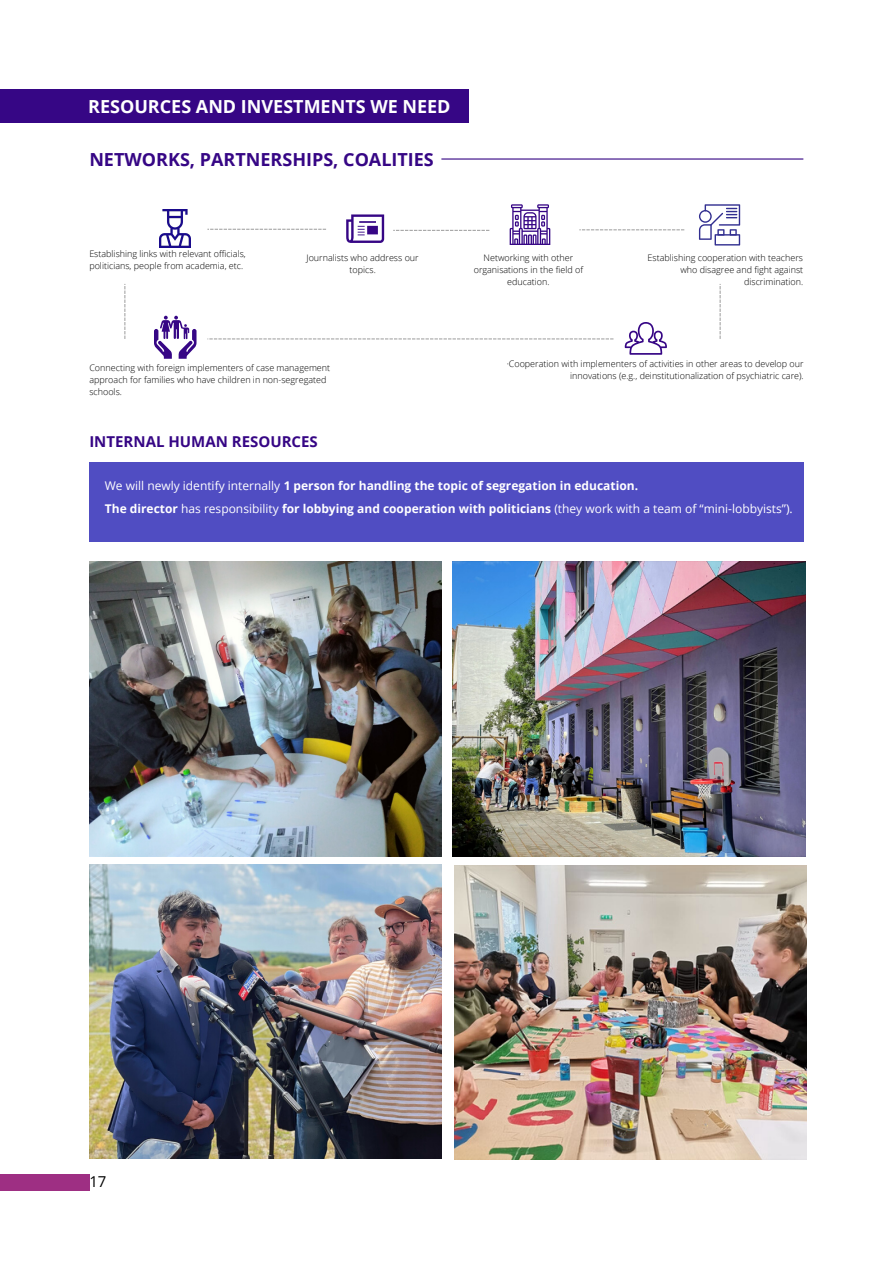
<style>
.page{position:relative;width:893px;height:1264px;background:#fff}
.page>*{position:absolute;margin:0;border:0;box-sizing:border-box;transform-origin:0 0}
.t1{font:700 18px "Open Sans";color:#360685}
.t2{font:700 18px "Open Sans";color:#fff}
.t3{font:700 15px "Open Sans";color:#360685}
.t4{font:15px "Open Sans";color:#000}
.t5{font:700 12px/23.2px "Open Sans";color:#fff}
.t6{font:300 9px/12px "Open Sans";color:#000}
.s1{font-weight:400}
</style>
<div class="page">
<div style="left:0;top:89px;width:468px;height:34px;background:#360685"></div>
<hr style="left:441px;top:158px;width:362px;height:2px;background:#360685">
<div style="left:89px;top:462px;width:715px;height:79px;background:#504dc2"></div>
<img style="left:159px;top:209px;width:32px;height:38px">
<svg style="left:699px;top:204px;width:41px;height:41px"></svg>
<svg style="left:154px;top:316px;width:42px;height:42px"></svg>
<svg style="left:346px;top:214px;width:38px;height:28px"></svg>
<svg style="left:624px;top:322px;width:42px;height:32px"></svg>
<svg style="left:207px;top:338px;width:406px;height:1px"></svg>
<svg style="left:207px;top:229px;width:119px;height:1px"></svg>
<svg style="left:393px;top:230px;width:96px;height:1px"></svg>
<svg style="left:579px;top:229px;width:105px;height:1px"></svg>
<svg style="left:719px;top:284px;width:1px;height:55px"></svg>
<svg style="left:124px;top:284px;width:1px;height:55px"></svg>
<svg style="left:509px;top:204px;width:41px;height:41px"></svg>
<img style="left:89px;top:561px;width:352px;height:295px">
<img style="left:89px;top:864px;width:352px;height:294px">
<img style="left:454px;top:865px;width:352px;height:294px">
<img style="left:453px;top:561px;width:352px;height:295px">
<div style="left:0;top:1174px;width:89px;height:16px;background:#9e2f83"></div>
<h1 class="t2" style="left:88px;top:94px;width:364px">RESOURCES AND INVESTMENTS WE NEED</h1>
<h1 class="t1" style="left:89px;top:146px;width:346px">NETWORKS, PARTNERSHIPS, COALITIES</h1>
<p class="t6" style="left:89px;top:248px;width:158px">Establishing links with relevant officials, politicians, people from academia, etc.</p>
<p class="t6" style="left:306px;top:251px;width:114px;text-align:center">Journalists who address our topics.</p>
<p class="t6" style="left:473px;top:251px;width:111px;text-align:center">Networking with other organisations in the field of education.</p>
<p class="t6" style="left:647px;top:251px;width:157px;text-align:right">Establishing cooperation with teachers who disagree and fight against discrimination.</p>
<p class="t6" style="left:89px;top:361px;width:242px">Connecting with foreign implementers of case management approach for families who have children in non-segregated schools.</p>
<p class="t6" style="left:506px;top:357px;width:298px;text-align:right">·Cooperation with implementers of activities in other areas to develop our innovations (e.g., deinstitutionalization of psychiatric care).</p>
<h2 class="t3" style="left:89px;top:431px;width:230px">INTERNAL HUMAN RESOURCES</h2>
<h3 class="t5" style="left:105px;top:474px;width:689px"><span class="s1">We will newly identify internally</span> 1 person for handling the topic of segregation in education.<br>The director <span class="s1">has responsibility</span> for lobbying and cooperation with politicians <span class="s1">(they work with a team of “mini-lobbyists”).</span></h3>
<h2 class="t4" style="left:89px;top:1171px;width:19px">17</h2>
</div>
